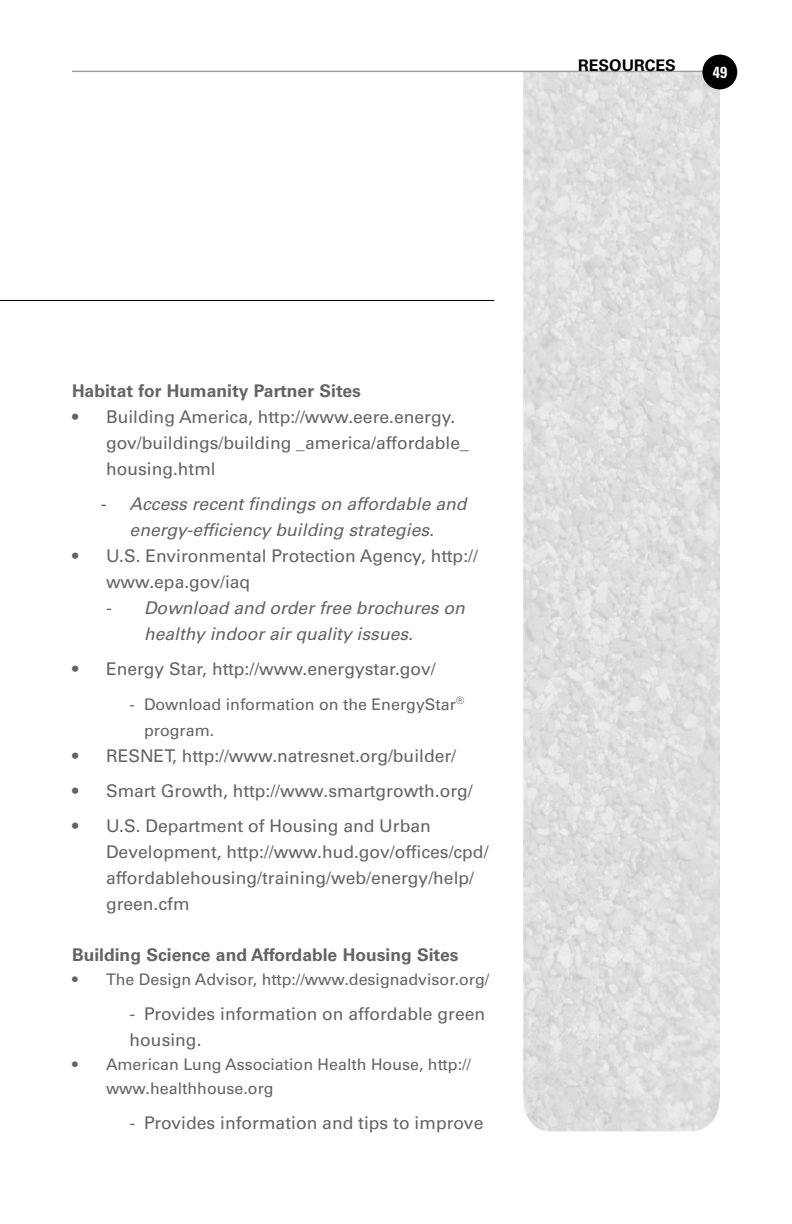
<style>
.page{position:relative;width:792px;height:1224px;background:#fff}
.page>*{position:absolute;margin:0;border:0;box-sizing:border-box;transform-origin:0 0}
.t1{font:17.6px/26px "Univers LT Std";color:#636466}
.t2{font:italic 17.6px/26px "Univers LT Std";color:#636466;text-align:center}
.t3{font:700 17.6px "Univers LT Std";color:#636466}
.t4{font:16px/26px "Univers LT Std";color:#636466}
.t5{font:700 16px "Univers LT Std";color:#000}
.t6{font:700 condensed 16px "Univers LT Std";color:#fff}
.s1{font-style:normal}
</style>
<div class="page">
<img style="left:523px;top:72px;width:197px;height:1059px">
<hr style="left:72px;top:71px;width:648px;height:1px;background:#9d9fa2">
<div style="left:702px;top:55px;width:35px;height:34px;background:#000;border-radius:50%"></div>
<hr style="left:0;top:300px;width:494px;height:1px;background:#000">
<p class="t5" style="left:578px;top:56px;width:99px">resources</p>
<p class="t6" style="left:713px;top:62px;width:16px">49</p>
<p class="t3" style="left:72px;top:380px;width:291px">Habitat for Humanity Partner Sites</p>
<p class="t1" style="left:106px;top:404px;width:364px;text-indent:-34px">• Building America, http://www.eere.energy. gov/buildings/building _america/affordable_ housing. html</p>
<p class="t2" style="left:101px;top:491px;width:367px"><span class="s1">-</span> Access recent findings on affordable and energy-efficiency building strategies.</p>
<p class="t1" style="left:106px;top:543px;width:373px;text-indent:-34px">• U.S. Environmental Protection Agency, http:// www.epa.gov/iaq</p>
<p class="t2" style="left:144px;top:595px;width:322px;text-align:left;text-indent:-38px"><span class="s1">-</span> Download and order free brochures on healthy indoor air quality issues.</p>
<p class="t1" style="left:72px;top:656px;width:365px">• Energy Star, http://www.energystar.gov/</p>
<p class="t4" style="left:144px;top:691px;width:322px;text-indent:-14px">- Download information on the EnergyStar<sup>® </sup>program.</p>
<p class="t1" style="left:72px;top:743px;width:386px">• RESNET, http://www.natresnet.org/builder/</p>
<p class="t1" style="left:72px;top:778px;width:402px">• Smart Growth, http://www.smartgrowth.org/</p>
<p class="t1" style="left:106px;top:813px;width:384px;text-indent:-34px">• U.S. Department of Housing and Urban Development, http://www. hud. gov/offices/cpd/ affordablehousing/training/web/energy/help/ green.cfm</p>
<p class="t3" style="left:72px;top:944px;width:388px">Building Science and Affordable Housing Sites</p>
<p class="t4" style="left:72px;top:966px;width:419px">• The Design Advisor, http://www.designadvisor.org/</p>
<p class="t1" style="left:130px;top:1001px;width:357px">- Provides information on affordable green housing.</p>
<p class="t4" style="left:106px;top:1052px;width:367px;line-height:24px;text-indent:-34px">• American Lung Association Health House, http:// www. healthhouse.org</p>
<p class="t1" style="left:130px;top:1110px;width:355px">- Provides information and tips to improve</p>
</div>
